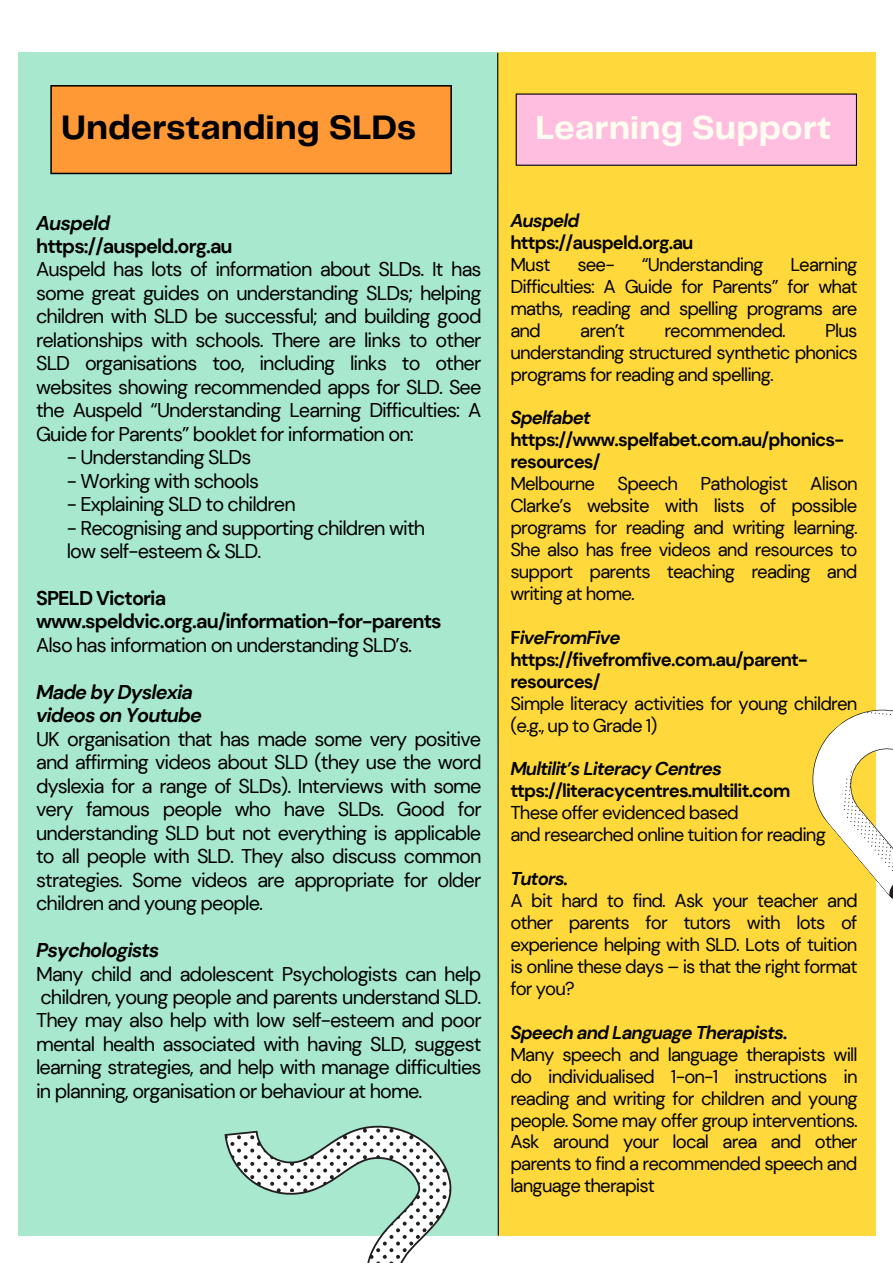
<style>
.page{position:relative;width:893px;height:1263px;background:#fff}
.page>*{position:absolute;margin:0;border:0;box-sizing:border-box;transform-origin:0 0}
.t1{font:700 35.25px "Telegraf";color:#000}
.t2{font:700 34.42px "Telegraf";color:#fffcf0}
.t3{font:19.88px/23.5px "DM Sans";letter-spacing:-.045em;color:#000;text-align:justify}
.t4{font:700 19.88px/23.5px "DM Sans";letter-spacing:-.045em;color:#000}
.t5{font:italic 700 19.88px/23.5px "DM Sans";letter-spacing:-.045em;color:#000}
.t6{font:18.52px/21.9px "DM Sans";letter-spacing:-.045em;color:#000;text-align:justify}
.t7{font:700 18.52px/21.9px "DM Sans";letter-spacing:-.045em;color:#000}
.t8{font:italic 700 18.52px "DM Sans";letter-spacing:-.045em;color:#000}
.s1{font-style:italic}
</style>
<div class="page">
<div style="left:18px;top:53px;width:480px;height:1183px;background:#a7e8ce"></div>
<div style="left:498px;top:53px;width:377px;height:1183px;background:#ffd93b"></div>
<svg style="left:515px;top:93px;width:342px;height:73px;background:#f5b7d4"></svg>
<svg style="left:812px;top:681px;width:81px;height:223px"></svg>
<svg style="left:496px;top:52px;width:3px;height:1184px"></svg>
<div style="left:50px;top:85px;width:402px;height:89px;background:#ff9935"></div>
<svg style="left:224px;top:1125px;width:227px;height:138px"></svg>
<h1 class="t1" style="left:61px;top:113px;width:356px">Understanding SLDs</h1>
<p class="t5" style="left:36px;top:211px;width:76px">Auspeld</p>
<p class="t4" style="left:36px;top:234px;width:198px">https://auspeld.org.au</p>
<p class="t3" style="left:36px;top:258px;width:447px">Auspeld has lots of information about SLDs. It has some great guides on understanding SLDs; helping children with SLD be successful; and building good relationships with schools. There are links to other SLD organisations too, including links to other websites showing recommended apps for SLD. See the Auspeld “Understanding Learning Difficulties: A Guide for Parents” booklet for information on:</p>
<p class="t3" style="left:67px;top:446px;width:186px">- Understanding SLDs</p>
<p class="t3" style="left:67px;top:469px;width:194px">- Working with schools</p>
<p class="t3" style="left:67px;top:493px;width:230px">- Explaining SLD to children</p>
<p class="t3" style="left:67px;top:516px;width:360px">- Recognising and supporting children with low self-esteem &amp; SLD.</p>
<p class="t4" style="left:36px;top:586px;width:407px">SPELD Victoria www.speldvic.org.au/information-for-parents</p>
<p class="t3" style="left:36px;top:633px;width:377px">Also has information on understanding SLD’s.</p>
<p class="t5" style="left:36px;top:680px;width:167px">Made by Dyslexia videos on Youtube</p>
<p class="t3" style="left:36px;top:727px;width:447px">UK organisation that has made some very positive and affirming videos about SLD (they use the word dyslexia for a range of SLDs). Interviews with some very famous people who have SLDs. Good for understanding SLD but not everything is applicable to all people with SLD. They also discuss common strategies. Some videos are appropriate for older children and young people.</p>
<p class="t5" style="left:36px;top:938px;width:125px">Psychologists</p>
<p class="t3" style="left:36px;top:962px;width:447px">Many child and adolescent Psychologists can help children, young people and parents understand SLD.<br>They may also help with low self-esteem and poor mental health associated with having SLD, suggest learning strategies, and help with manage difficulties in planning, organisation or behaviour at home.</p>
<h2 class="t2" style="left:535px;top:113px;width:297px">Learning Support</h2>
<p class="t8" style="left:510px;top:209px;width:71px">Auspeld</p>
<p class="t7" style="left:510px;top:232px;width:185px">https://auspeld.org.au</p>
<p class="t6" style="left:510px;top:254px;width:42px">Must</p>
<p class="t6" style="left:577px;top:254px;width:39px">see-</p>
<p class="t6" style="left:642px;top:254px;width:123px">“Understanding</p>
<p class="t6" style="left:510px;top:254px;width:349px;text-indent:280px">Learning Difficulties: A Guide for Parents” for what maths, reading and spelling programs are and</p>
<p class="t6" style="left:510px;top:319px;width:349px;text-indent:315px">Plus understanding structured synthetic phonics programs for reading and spelling.</p>
<p class="t8" style="left:510px;top:406px;width:82px">Spelfabet</p>
<p class="t7" style="left:510px;top:429px;width:335px">https://www.spelfabet.com.au/phonics&shy;resources/</p>
<p class="t6" style="left:510px;top:473px;width:349px">Melbourne Speech Pathologist Alison Clarke’s website with lists of possible programs for reading and writing learning.<br>She also has free videos and resources to support parents teaching reading and writing at home.</p>
<p class="t7" style="left:510px;top:626px;width:299px">F<span class="s1">iveFromFive </span>https://fivefromfive.com.au/parent&shy;resources/</p>
<p class="t6" style="left:510px;top:692px;width:348px">Simple literacy activities for young children (e.g., up to Grade 1)</p>
<p class="t8" style="left:510px;top:757px;width:213px">Multilit’s Literacy Centres</p>
<p class="t7" style="left:510px;top:780px;width:281px">ttps://literacycentres.multilit.com</p>
<p class="t6" style="left:510px;top:802px;width:317px">These offer evidenced based<br>and researched online tuition for reading</p>
<p class="t8" style="left:510px;top:867px;width:60px">Tutors.</p>
<p class="t6" style="left:510px;top:890px;width:349px">A bit hard to find. Ask your teacher and other parents for tutors with lots of experience helping with SLD. Lots of tuition is online these days – is that the right format for you?</p>
<p class="t8" style="left:510px;top:1020px;width:279px">Speech and Language Therapists.</p>
<p class="t6" style="left:510px;top:1043px;width:349px">Many speech and language therapists will do individualised 1-on-1 instructions in reading and writing for children and young people. Some may offer group interventions.<br>Ask around your local area and other parents to find a recommended speech and language therapist</p>
<p class="t6" style="left:580px;top:319px;width:46px">aren’t</p>
<p class="t6" style="left:664px;top:319px;width:123px">recommended.</p>
</div>
